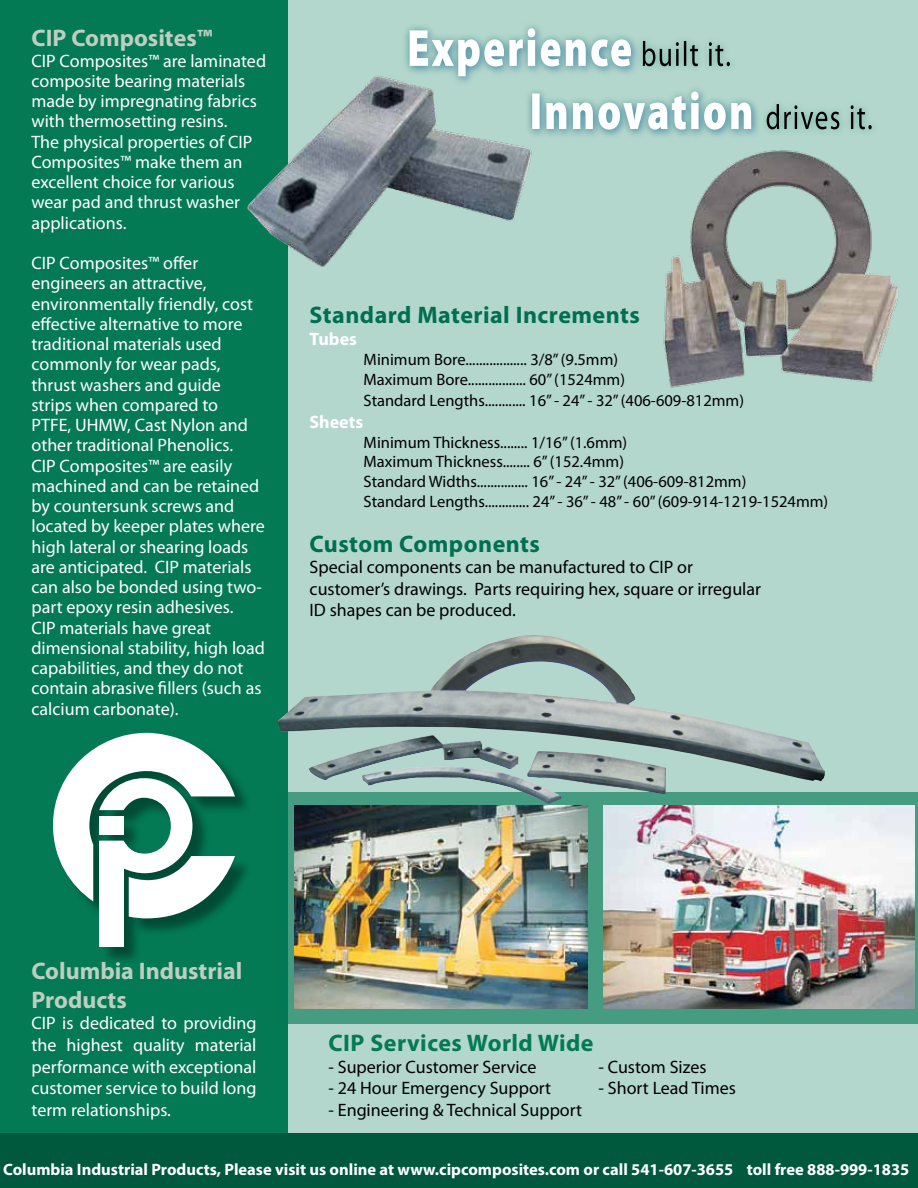
<style>
.page{position:relative;width:918px;height:1188px;background:#fff}
.page>*{position:absolute;margin:0;border:0;box-sizing:border-box;transform-origin:0 0}
.t1{font:700 24px "Myriad Pro";letter-spacing:.02em;color:#006f51}
.t2{font:700 24px/28.8px "Myriad Pro";color:#becec3}
.t3{font:700 24px "Myriad Pro";letter-spacing:.02em;color:#037954}
.t4{font:18px/20.2px "Myriad Pro";color:#fff}
.t5{font:18px/21.6px "Myriad Pro";color:#000}
.t6{font:700 18px "Myriad Pro";color:#fff}
.t7{font:16.5px/19.8px "Myriad Pro";color:#000}
.t8{font:700 16.5px "Myriad Pro";color:#fff}
</style>
<div class="page">
<div style="left:0;top:0;width:287px;height:1135px;background:#037954"></div>
<div style="left:287px;top:0;width:631px;height:1133px;background:#b3d7cc"></div>
<div style="left:0;top:1133px;width:918px;height:55px;background:#00583d"></div>
<img style="left:247px;top:72px;width:123px;height:208px">
<div style="left:55px;top:735px;width:198px;height:230px;background:#000;opacity:.38"></div>
<svg style="left:53px;top:733px;width:182px;height:185px"></svg>
<div style="left:99px;top:841px;width:24px;height:106px;background:#fff"></div>
<div style="left:287px;top:792px;width:631px;height:231px;background:#459c81"></div>
<div style="left:401px;top:20px;width:478px;height:117px;background:#006f51;opacity:.39"></div>
<div style="left:404px;top:23px;width:238px;height:64px;background:#306eb3;opacity:.5"></div>
<svg style="left:410px;top:28px;width:221px;height:48px"></svg>
<svg style="left:643px;top:41px;width:87px;height:25px;background:#7d9c93"></svg>
<div style="left:527px;top:86px;width:235px;height:53px;background:#306eb3;opacity:.5"></div>
<svg style="left:532px;top:92px;width:219px;height:38px"></svg>
<svg style="left:767px;top:104px;width:105px;height:25px;background:#80a097"></svg>
<div style="left:271px;top:626px;width:560px;height:187px;background:#000;opacity:.22"></div>
<img style="left:603px;top:806px;width:312px;height:203px">
<img style="left:295px;top:806px;width:293px;height:203px">
<img style="left:655px;top:142px;width:250px;height:250px">
<h1 class="t2" style="left:32px;top:23px;width:182px">CIP Composites™</h1>
<p class="t4" style="left:32px;top:50px;width:236px">CIP Composites™ are laminated composite bearing materials made by impregnating fabrics with thermosetting resins.<br>The physical properties of CIP<br>Composites™ make them an excellent choice for various wear pad and thrust washer applications.</p>
<p class="t4" style="left:32px;top:253px;width:235px">CIP Composites™ offer engineers an attractive, environmentally friendly, cost effective alternative to more traditional materials used commonly for wear pads, thrust washers and guide strips when compared to<br>PTFE, UHMW, Cast Nylon and other traditional Phenolics.<br>CIP Composites™ are easily machined and can be retained by countersunk screws and located by keeper plates where high lateral or shearing loads are anticipated. CIP materials can also be bonded using two&shy;part epoxy resin adhesives.<br>CIP materials have great dimensional stability, high load capabilities, and they do not contain abrasive fillers (such as calcium carbonate).</p>
<h1 class="t1" style="left:310px;top:300px;width:332px">Standard Material Increments</h1>
<p class="t6" style="left:310px;top:327px;width:49px">Tubes</p>
<p class="t7" style="left:364px;top:349px;width:263px">Minimum Bore.................. 3/8” (9.5mm)<br>Maximum Bore................. 60” (1524mm)</p>
<p class="t7" style="left:364px;top:390px;width:382px">Standard Lengths............ 16” - 24” - 32” (406-609-812mm)</p>
<p class="t6" style="left:310px;top:410px;width:55px">Sheets</p>
<p class="t7" style="left:364px;top:432px;width:466px">Minimum Thickness........ 1/16” (1.6mm)<br>Maximum Thickness........ 6” (152.4mm)<br>Standard Widths............... 16” - 24” - 32” (406-609-812mm)<br>Standard Lengths............. 24” - 36” - 48” - 60” (609-914-1219-1524mm)</p>
<h1 class="t1" style="left:310px;top:528px;width:232px">Custom Components</h1>
<p class="t5" style="left:310px;top:556px;width:453px">Special components can be manufactured to CIP or customer’s drawings. Parts requiring hex, square or irregular<br>ID shapes can be produced.</p>
<h1 class="t2" style="left:32px;top:956px;width:212px">Columbia Industrial<br>Products</h1>
<p class="t4" style="left:32px;top:1012px;width:227px;line-height:21.6px;text-align:justify">CIP is dedicated to providing the highest quality material performance with exceptional customer service to build long term relationships.</p>
<h1 class="t3" style="left:329px;top:1027px;width:267px">CIP Services World Wide</h1>
<p class="t5" style="left:329px;top:1056px;width:210px">- Superior Customer Service</p>
<p class="t5" style="left:599px;top:1056px;width:109px">- Custom Sizes</p>
<p class="t5" style="left:329px;top:1077px;width:224px">- 24 Hour Emergency Support</p>
<p class="t5" style="left:599px;top:1077px;width:139px">- Short Lead Times</p>
<p class="t5" style="left:329px;top:1099px;width:255px">- Engineering &amp; Technical Support</p>
<p class="t8" style="left:3px;top:1159px;width:908px">Columbia Industrial Products, Please visit us online at www.cipcomposites.com or call 541-607-3655 toll free 888-999-1835</p>
</div>
